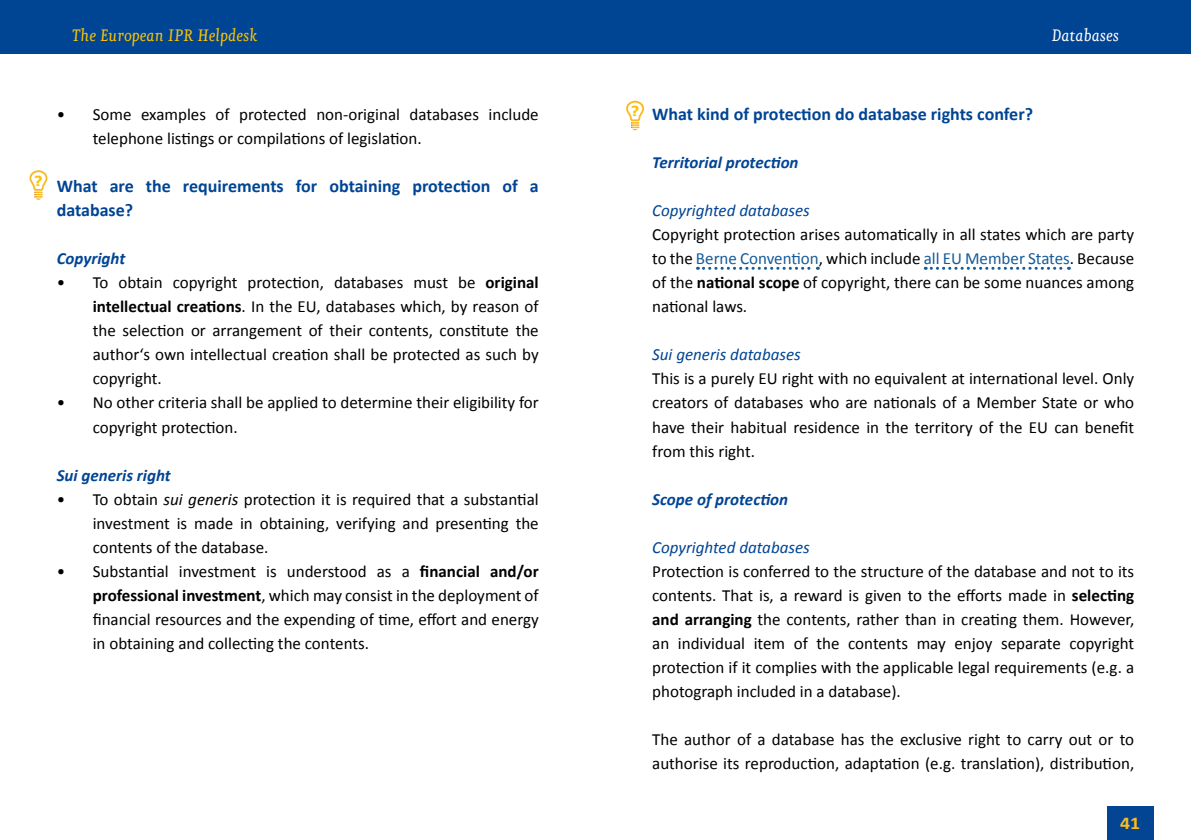
<style>
.page{position:relative;width:1191px;height:840px;background:#fff}
.page>*{position:absolute;margin:0;border:0;box-sizing:border-box;transform-origin:0 0}
.t1{font:italic 20px "Eureka";color:#fac207}
.t2{font:italic 20px "Eureka";color:#fff}
.t3{font:700 18px/24px "Calibri";color:#004494}
.t4{font:700 18px "Calibri";color:#fabc20;scale:1.1 1}
.t5{font:17px/24px "Calibri";color:#000;text-align:justify}
.t6{font:italic 700 17px "Calibri";color:#004494}
.t7{font:italic 17px "Calibri";color:#004494}
.t8{font:700 14px "Verdana";color:#fac207}
.s1{font-weight:700}
.s2{font-style:italic}
.s3{color:#165b9a}
</style>
<div class="page">
<div style="left:1107px;top:806px;width:47px;height:33px;background:#044593"></div>
<div style="left:0;top:0;width:1191px;height:54px;background:#004494"></div>
<svg style="left:697px;top:267px;width:121px;height:3px"></svg>
<svg style="left:925px;top:267px;width:144px;height:3px"></svg>
<svg style="left:29px;top:170px;width:19px;height:30px"></svg>
<svg style="left:626px;top:100px;width:18px;height:30px"></svg>
<p class="t1" style="left:72px;top:27px;width:187px">The European IPR Helpdesk</p>
<p class="t2" style="left:1051px;top:27px;width:69px">Databases</p>
<p class="t8" style="left:34px;top:170px;width:10px">?</p>
<p class="t5" style="left:93px;top:102px;width:447px;text-indent:-36px">• Some examples of protected non-original databases include telephone listings or compilations of legislation.</p>
<p class="t3" style="left:57px;top:173px;width:483px">What are the requirements for obtaining protection of a database?</p>
<p class="t6" style="left:57px;top:246px;width:70px">Copyright</p>
<p class="t5" style="left:93px;top:270px;width:447px;text-indent:-36px">• To obtain copyright protection, databases must be <span class="s1">original intellectual creations</span>. In the EU, databases which, by reason of the selection or arrangement of their contents, constitute the author‘s own intellectual creation shall be protected as such by copyright.</p>
<p class="t5" style="left:93px;top:390px;width:447px;text-indent:-36px">• No other criteria shall be applied to determine their eligibility for copyright protection.</p>
<p class="t6" style="left:57px;top:462px;width:116px">Sui generis right</p>
<p class="t5" style="left:93px;top:486px;width:447px;text-indent:-36px">• To obtain <span class="s2">sui generis</span> protection it is required that a substantial investment is made in obtaining, verifying and presenting the contents of the database.</p>
<p class="t5" style="left:93px;top:558px;width:447px;text-indent:-36px">• Substantial investment is understood as a <span class="s1">financial and/or professional investment</span>, which may consist in the deployment of financial resources and the expending of time, effort and energy in obtaining and collecting the contents.</p>
<p class="t8" style="left:631px;top:101px;width:10px">?</p>
<p class="t3" style="left:652px;top:101px;width:382px">What kind of protection do database rights confer?</p>
<p class="t6" style="left:652px;top:150px;width:148px">Territorial protection</p>
<p class="t7" style="left:652px;top:199px;width:159px">Copyrighted databases</p>
<p class="t5" style="left:652px;top:222px;width:483px">Copyright protection arises automatically in all states which are party to the <span class="s3">Berne Convention</span>, which include <span class="s3">all EU Member States</span>. Because of the <span class="s1">national scope</span> of copyright, there can be some nuances among national laws.</p>
<p class="t7" style="left:652px;top:343px;width:150px">Sui generis databases</p>
<p class="t5" style="left:652px;top:366px;width:483px">This is a purely EU right with no equivalent at international level. Only creators of databases who are nationals of a Member State or who have their habitual residence in the territory of the EU can benefit from this right.</p>
<p class="t6" style="left:652px;top:486px;width:137px">Scope of protection</p>
<p class="t7" style="left:652px;top:535px;width:159px">Copyrighted databases</p>
<p class="t5" style="left:652px;top:558px;width:483px">Protection is conferred to the structure of the database and not to its contents. That is, a reward is given to the efforts made in <span class="s1">selecting and arranging</span> the contents, rather than in creating them. However, an individual item of the contents may enjoy separate copyright protection if it complies with the applicable legal requirements (e.g. a photograph included in a database).</p>
<p class="t5" style="left:652px;top:726px;width:483px">The author of a database has the exclusive right to carry out or to authorise its reproduction, adaptation (e.g. translation), distribution,</p>
<p class="t4" style="left:1120px;top:809px;width:20px">41</p>
</div>
